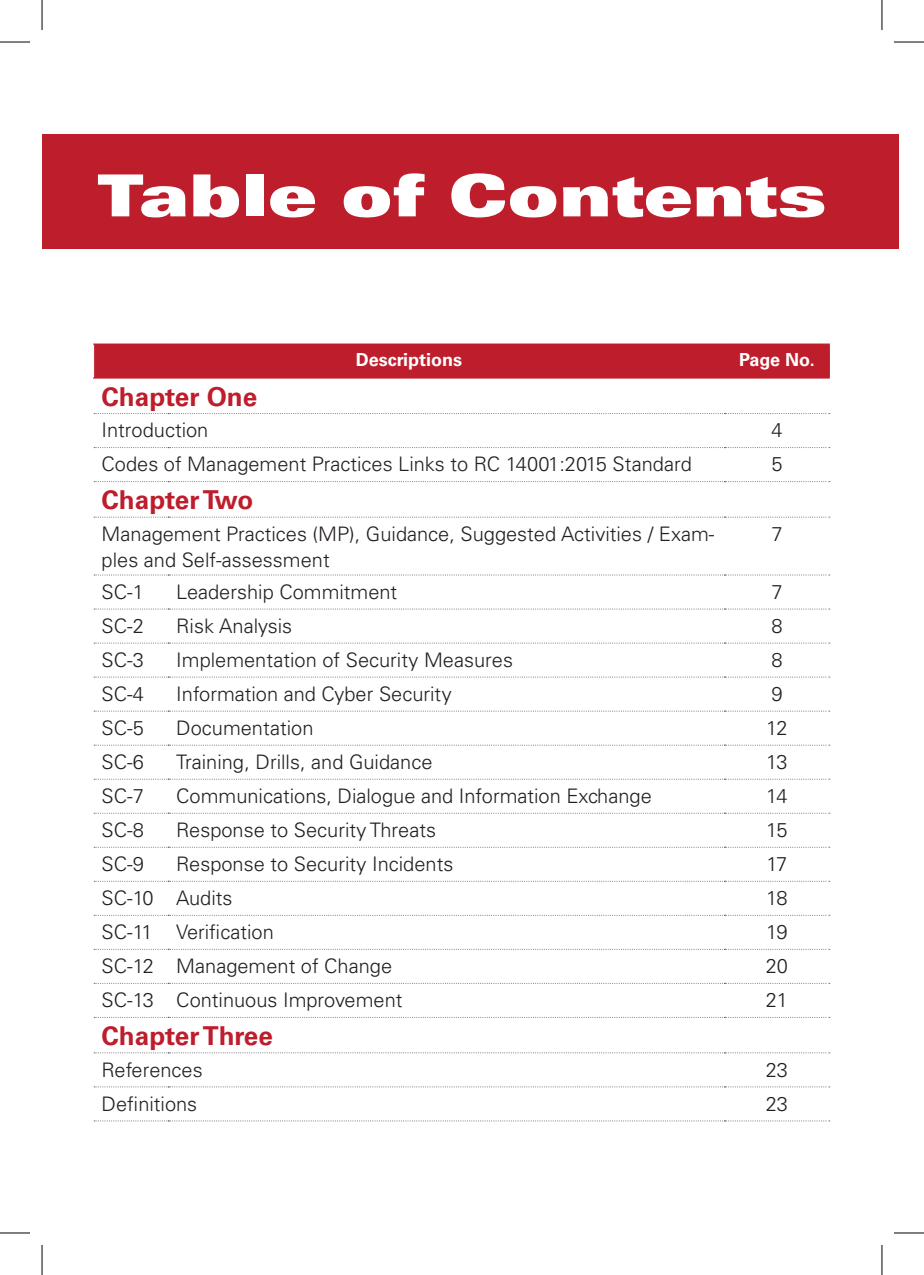
<style>
.page{position:relative;width:924px;height:1275px;background:#fff}
.page>*{position:absolute;margin:0;border:0;box-sizing:border-box;transform-origin:0 0}
.t1{font:900 expanded 58px "Univers LT";color:#fff}
.t2{font:700 26px "Univers LT";color:#be1d2c}
.t3{font:300 20px/26px "Univers LT";color:#231f20}
.t4{font:700 18px "Univers LT";color:#fff}
</style>
<div class="page">
<div style="left:42px;top:135px;width:856px;height:114px;background:#be1d2c"></div>
<div style="left:94px;top:344px;width:734px;height:33px;background:#be1d2c"></div>
<svg style="left:94px;top:413px;width:735px;height:1px"></svg>
<svg style="left:94px;top:447px;width:735px;height:1px"></svg>
<svg style="left:94px;top:481px;width:735px;height:1px"></svg>
<svg style="left:94px;top:516px;width:735px;height:1px"></svg>
<svg style="left:94px;top:574px;width:735px;height:1px"></svg>
<svg style="left:94px;top:608px;width:735px;height:1px"></svg>
<svg style="left:94px;top:642px;width:735px;height:1px"></svg>
<svg style="left:94px;top:676px;width:735px;height:1px"></svg>
<svg style="left:94px;top:710px;width:735px;height:1px"></svg>
<svg style="left:94px;top:744px;width:735px;height:1px"></svg>
<svg style="left:94px;top:778px;width:735px;height:1px"></svg>
<svg style="left:94px;top:812px;width:735px;height:1px"></svg>
<svg style="left:94px;top:846px;width:735px;height:1px"></svg>
<svg style="left:94px;top:880px;width:732px;height:1px"></svg>
<svg style="left:94px;top:914px;width:730px;height:1px"></svg>
<svg style="left:94px;top:948px;width:730px;height:1px"></svg>
<svg style="left:94px;top:983px;width:735px;height:1px"></svg>
<svg style="left:94px;top:1017px;width:735px;height:1px"></svg>
<svg style="left:94px;top:1052px;width:735px;height:1px"></svg>
<svg style="left:94px;top:1086px;width:735px;height:1px"></svg>
<svg style="left:94px;top:1120px;width:735px;height:1px"></svg>
<hr style="left:93px;top:343px;width:75px;height:1px;background:#be1d2c">
<hr style="left:168px;top:343px;width:556px;height:1px;background:#be1d2c">
<hr style="left:723px;top:344px;width:1px;height:33px;background:#be1d2c">
<hr style="left:724px;top:343px;width:105px;height:1px;background:#be1d2c">
<hr style="left:828px;top:344px;width:1px;height:33px;background:#be1d2c">
<hr style="left:93px;top:377px;width:75px;height:1px;background:#be1d2c">
<hr style="left:168px;top:377px;width:556px;height:1px;background:#be1d2c">
<hr style="left:724px;top:377px;width:105px;height:1px;background:#be1d2c">
<hr style="left:0;top:42px;width:30px;height:1px;background:#000">
<hr style="left:893px;top:42px;width:30px;height:1px;background:#000">
<hr style="left:0;top:1232px;width:30px;height:1px;background:#000">
<hr style="left:893px;top:1232px;width:30px;height:1px;background:#000">
<hr style="left:42px;top:0;width:1px;height:30px;background:#000">
<hr style="left:42px;top:1245px;width:1px;height:30px;background:#000">
<hr style="left:881px;top:0;width:1px;height:30px;background:#000">
<hr style="left:881px;top:1245px;width:1px;height:30px;background:#000">
<h1 class="t1" style="left:97px;top:161px;width:731px">Table of Contents</h1>
<p class="t4" style="left:355px;top:349px;width:108px">Descriptions</p>
<p class="t4" style="left:738px;top:349px;width:77px">Page No.</p>
<h2 class="t2" style="left:102px;top:381px;width:157px">Chapter One</h2>
<p class="t3" style="left:102px;top:417px;width:108px">Introduction</p>
<p class="t3" style="left:771px;top:417px;width:13px">4</p>
<p class="t3" style="left:102px;top:451px;width:591px">Codes of Management Practices Links to RC 14001:2015 Standard</p>
<p class="t3" style="left:771px;top:451px;width:13px">5</p>
<h2 class="t2" style="left:102px;top:485px;width:153px">Chapter Two</h2>
<p class="t3" style="left:102px;top:521px;width:614px">Management Practices (MP), Guidance, Suggested Activities / Exam&shy;ples and Self-assessment</p>
<p class="t3" style="left:771px;top:521px;width:13px">7</p>
<p class="t3" style="left:102px;top:579px;width:44px">SC-1</p>
<p class="t3" style="left:176px;top:579px;width:222px">Leadership Commitment</p>
<p class="t3" style="left:771px;top:579px;width:13px">7</p>
<p class="t3" style="left:102px;top:613px;width:44px">SC-2</p>
<p class="t3" style="left:176px;top:613px;width:117px">Risk Analysis</p>
<p class="t3" style="left:771px;top:613px;width:13px">8</p>
<p class="t3" style="left:102px;top:647px;width:44px">SC-3</p>
<p class="t3" style="left:176px;top:647px;width:338px">Implementation of Security Measures</p>
<p class="t3" style="left:771px;top:647px;width:13px">8</p>
<p class="t3" style="left:102px;top:681px;width:44px">SC-4</p>
<p class="t3" style="left:176px;top:681px;width:277px">Information and Cyber Security</p>
<p class="t3" style="left:771px;top:681px;width:13px">9</p>
<p class="t3" style="left:102px;top:715px;width:44px">SC-5</p>
<p class="t3" style="left:176px;top:715px;width:139px">Documentation</p>
<p class="t3" style="left:766px;top:715px;width:23px">12</p>
<p class="t3" style="left:102px;top:749px;width:44px">SC-6</p>
<p class="t3" style="left:176px;top:749px;width:257px">Training, Drills, and Guidance</p>
<p class="t3" style="left:766px;top:749px;width:23px">13</p>
<p class="t3" style="left:102px;top:783px;width:44px">SC-7</p>
<p class="t3" style="left:176px;top:783px;width:477px">Communications, Dialogue and Information Exchange</p>
<p class="t3" style="left:766px;top:783px;width:23px">14</p>
<p class="t3" style="left:102px;top:817px;width:44px">SC-8</p>
<p class="t3" style="left:176px;top:817px;width:261px">Response to Security Threats</p>
<p class="t3" style="left:766px;top:817px;width:23px">15</p>
<p class="t3" style="left:102px;top:851px;width:44px">SC-9</p>
<p class="t3" style="left:176px;top:851px;width:278px">Response to Security Incidents</p>
<p class="t3" style="left:766px;top:851px;width:22px">17</p>
<p class="t3" style="left:102px;top:885px;width:132px">SC-10 Audits</p>
<p class="t3" style="left:765px;top:885px;width:23px">18</p>
<p class="t3" style="left:102px;top:919px;width:173px">SC-11 Verification</p>
<p class="t3" style="left:766px;top:919px;width:23px">19</p>
<p class="t3" style="left:102px;top:953px;width:292px">SC-12 Management of Change</p>
<p class="t3" style="left:765px;top:953px;width:24px">20</p>
<p class="t3" style="left:102px;top:987px;width:302px">SC-13 Continuous Improvement</p>
<p class="t3" style="left:765px;top:987px;width:24px">21</p>
<h2 class="t2" style="left:102px;top:1020px;width:173px">Chapter Three</h2>
<p class="t3" style="left:102px;top:1056px;width:103px">References</p>
<p class="t3" style="left:765px;top:1056px;width:24px">23</p>
<p class="t3" style="left:102px;top:1090px;width:97px">Definitions</p>
<p class="t3" style="left:765px;top:1090px;width:24px">23</p>
</div>
